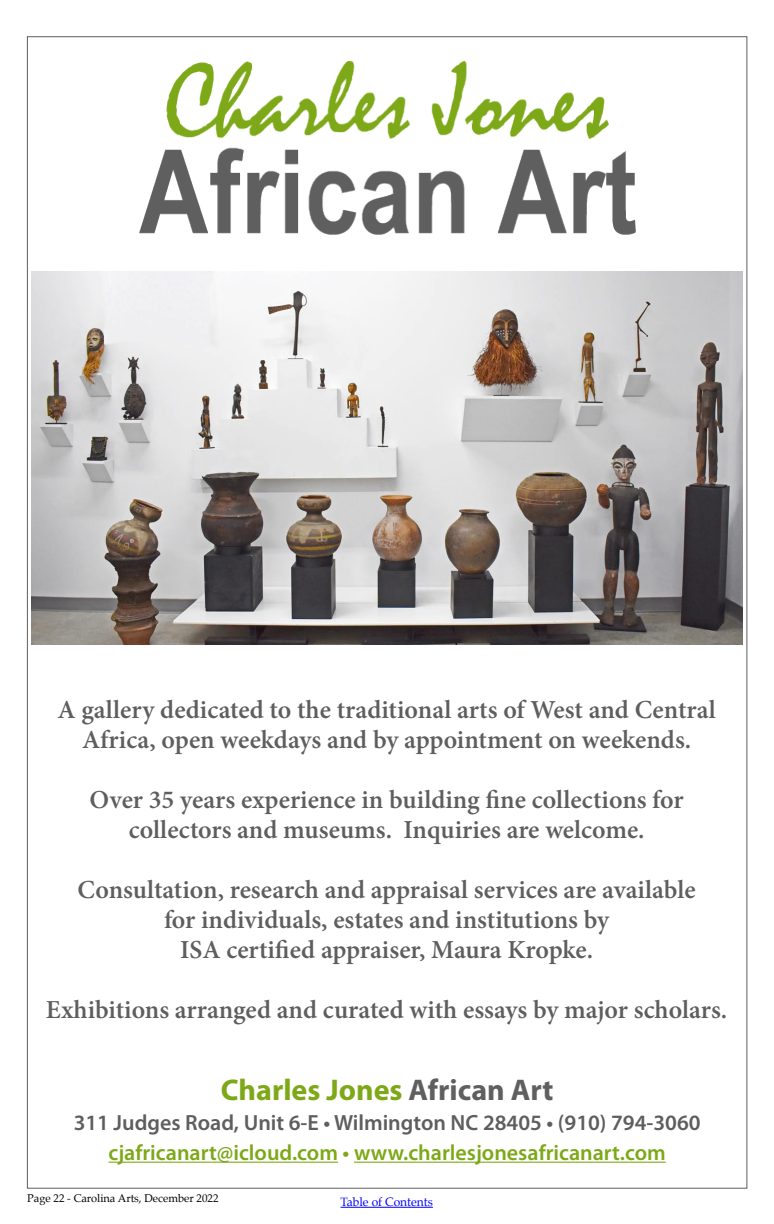
<style>
.page{position:relative;width:774px;height:1224px;background:#fff}
.page>*{position:absolute;margin:0;border:0;box-sizing:border-box;transform-origin:0 0}
.t1{font:700 30px "Myriad Pro";color:#7da817}
.t2{font:600 26px/30px "Minion Pro";color:#5e5e5e;text-align:center}
.t3{font:600 22px "Myriad Pro";color:#7da817}
.t4{font:600 22px "Myriad Pro";color:#5e5e5e}
.t5{font:12px "Palatino";color:#00f}
.t6{font:11px "Palatino";color:#000}
.s1{color:#5f5f5f}
</style>
<div class="page">
<hr style="left:341px;top:1207px;width:92px;height:1px;background:#00f">
<img style="left:32px;top:272px;width:711px;height:373px">
<img style="left:139px;top:61px;width:497px;height:174px">
<hr style="left:108px;top:1162px;width:230px;height:1px;background:#7da817">
<hr style="left:354px;top:1162px;width:312px;height:1px;background:#7da817">
<p class="t2" style="left:57px;top:694px;width:660px">A gallery dedicated to the traditional arts of West and Central<br>Africa, open weekdays and by appointment on weekends.</p>
<p class="t2" style="left:90px;top:784px;width:596px">Over 35 years experience in building fine collections for collectors and museums. Inquiries are welcome.</p>
<p class="t2" style="left:78px;top:874px;width:620px">Consultation, research and appraisal services are available for individuals, estates and institutions by<br>ISA certified appraiser, Maura Kropke.</p>
<p class="t2" style="left:46px;top:994px;width:683px">Exhibitions arranged and curated with essays by major scholars.</p>
<p class="t1" style="left:221px;top:1070px;width:334px">Charles Jones <span class="s1">African Art</span></p>
<p class="t4" style="left:74px;top:1109px;width:628px">311 Judges Road, Unit 6-E • Wilmington NC 28405 • (910) 794-3060</p>
<p class="t3" style="left:108px;top:1139px;width:559px">cjafricanart@icloud.com • www.charlesjonesafricanart.com</p>
<p class="t6" style="left:27px;top:1189px;width:193px">Page 22 - Carolina Arts, December 2022</p>
<p class="t5" style="left:341px;top:1192px;width:94px">Table of Contents</p>
</div>
